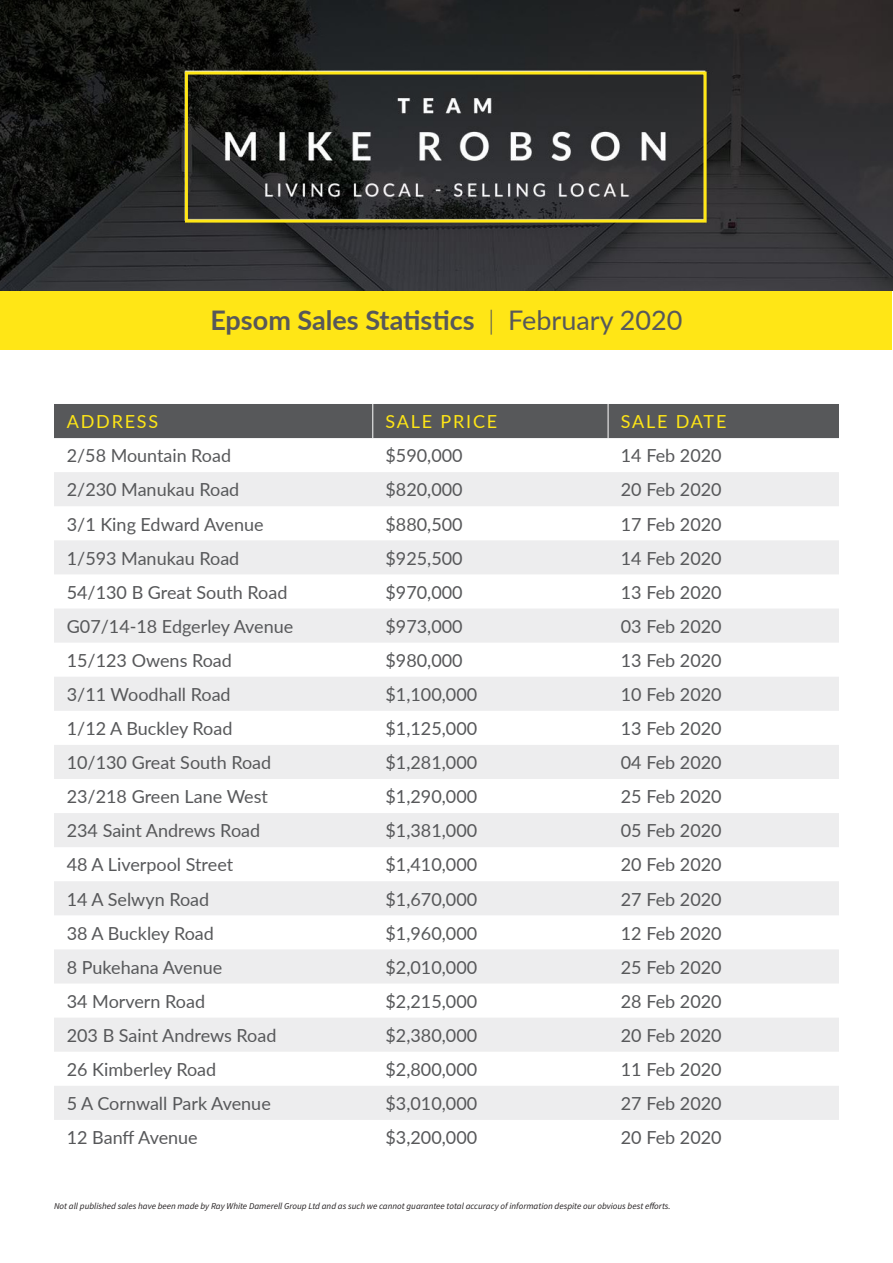
<style>
.page{position:relative;width:893px;height:1263px;background:#fff}
.page>*{position:absolute;margin:0;border:0;box-sizing:border-box;transform-origin:0 0}
.t1{font:700 27px "Lato";color:#57585a}
.t2{font:18px "Lato";color:#57585a}
.t3{font:18px "Lato";letter-spacing:.1em;color:#ffe616}
.Body_Copy_Centre{font:italic 9px "Source Sans Pro";color:#231f20}
.s1{font-weight:300}
.s2{font-weight:400}
</style>
<div class="page">
<div style="left:1px;top:290px;width:891px;height:60px;background:#ffe616"></div>
<img style="left:0;top:0;width:893px;height:290px">
<div style="left:185px;top:72px;width:522px;height:151px;border:3px solid #ffe616"></div>
<div style="left:54px;top:404px;width:785px;height:34px;background:#57585a"></div>
<svg style="left:54px;top:472px;width:785px;height:648px;fill:#ededee"></svg>
<hr style="left:372px;top:404px;width:1px;height:34px;background:#fff">
<hr style="left:608px;top:404px;width:1px;height:34px;background:#fff">
<p class="t1" style="left:210px;top:300px;width:474px">Epsom Sales Statistics <span class="s1">|</span> <span class="s2">February 2020</span></p>
<p class="t3" style="left:67px;top:409px;width:93px">ADDRESS</p>
<p class="t3" style="left:386px;top:409px;width:113px">SALE PRICE</p>
<p class="t3" style="left:621px;top:409px;width:107px">SALE DATE</p>
<p class="t2" style="left:67px;top:443px;width:166px">2/58 Mountain Road</p>
<p class="t2" style="left:386px;top:443px;width:79px">$590,000</p>
<p class="t2" style="left:621px;top:443px;width:102px">14 Feb 2020</p>
<p class="t2" style="left:67px;top:477px;width:174px">2/230 Manukau Road</p>
<p class="t2" style="left:386px;top:477px;width:79px">$820,000</p>
<p class="t2" style="left:621px;top:477px;width:102px">20 Feb 2020</p>
<p class="t2" style="left:67px;top:511px;width:198px">3/1 King Edward Avenue</p>
<p class="t2" style="left:386px;top:511px;width:79px">$880,500</p>
<p class="t2" style="left:621px;top:511px;width:102px">17 Feb 2020</p>
<p class="t2" style="left:67px;top:545px;width:174px">1/593 Manukau Road</p>
<p class="t2" style="left:386px;top:545px;width:79px">$925,500</p>
<p class="t2" style="left:621px;top:545px;width:102px">14 Feb 2020</p>
<p class="t2" style="left:67px;top:579px;width:222px">54/130 B Great South Road</p>
<p class="t2" style="left:386px;top:579px;width:79px">$970,000</p>
<p class="t2" style="left:621px;top:579px;width:102px">13 Feb 2020</p>
<p class="t2" style="left:67px;top:613px;width:228px">G07/14-18 Edgerley Avenue</p>
<p class="t2" style="left:386px;top:613px;width:79px">$973,000</p>
<p class="t2" style="left:621px;top:613px;width:102px">03 Feb 2020</p>
<p class="t2" style="left:67px;top:647px;width:167px">15/123 Owens Road</p>
<p class="t2" style="left:386px;top:647px;width:79px">$980,000</p>
<p class="t2" style="left:621px;top:647px;width:102px">13 Feb 2020</p>
<p class="t2" style="left:67px;top:681px;width:165px">3/11 Woodhall Road</p>
<p class="t2" style="left:386px;top:681px;width:93px">$1,100,000</p>
<p class="t2" style="left:621px;top:681px;width:102px">10 Feb 2020</p>
<p class="t2" style="left:67px;top:716px;width:167px">1/12 A Buckley Road</p>
<p class="t2" style="left:386px;top:716px;width:93px">$1,125,000</p>
<p class="t2" style="left:621px;top:716px;width:102px">13 Feb 2020</p>
<p class="t2" style="left:67px;top:750px;width:206px">10/130 Great South Road</p>
<p class="t2" style="left:386px;top:750px;width:93px">$1,281,000</p>
<p class="t2" style="left:621px;top:750px;width:102px">04 Feb 2020</p>
<p class="t2" style="left:67px;top:784px;width:203px">23/218 Green Lane West</p>
<p class="t2" style="left:386px;top:784px;width:93px">$1,290,000</p>
<p class="t2" style="left:621px;top:784px;width:102px">25 Feb 2020</p>
<p class="t2" style="left:67px;top:818px;width:195px">234 Saint Andrews Road</p>
<p class="t2" style="left:386px;top:818px;width:93px">$1,381,000</p>
<p class="t2" style="left:621px;top:818px;width:102px">05 Feb 2020</p>
<p class="t2" style="left:67px;top:852px;width:168px">48 A Liverpool Street</p>
<p class="t2" style="left:386px;top:852px;width:93px">$1,410,000</p>
<p class="t2" style="left:621px;top:852px;width:102px">20 Feb 2020</p>
<p class="t2" style="left:67px;top:886px;width:144px">14 A Selwyn Road</p>
<p class="t2" style="left:386px;top:886px;width:93px">$1,670,000</p>
<p class="t2" style="left:621px;top:886px;width:102px">27 Feb 2020</p>
<p class="t2" style="left:67px;top:920px;width:149px">38 A Buckley Road</p>
<p class="t2" style="left:386px;top:920px;width:93px">$1,960,000</p>
<p class="t2" style="left:621px;top:920px;width:102px">12 Feb 2020</p>
<p class="t2" style="left:67px;top:954px;width:157px">8 Pukehana Avenue</p>
<p class="t2" style="left:386px;top:954px;width:93px">$2,010,000</p>
<p class="t2" style="left:621px;top:954px;width:102px">25 Feb 2020</p>
<p class="t2" style="left:67px;top:988px;width:140px">34 Morvern Road</p>
<p class="t2" style="left:386px;top:988px;width:93px">$2,215,000</p>
<p class="t2" style="left:621px;top:988px;width:102px">28 Feb 2020</p>
<p class="t2" style="left:67px;top:1022px;width:211px">203 B Saint Andrews Road</p>
<p class="t2" style="left:386px;top:1022px;width:93px">$2,380,000</p>
<p class="t2" style="left:621px;top:1022px;width:102px">20 Feb 2020</p>
<p class="t2" style="left:67px;top:1056px;width:151px">26 Kimberley Road</p>
<p class="t2" style="left:386px;top:1056px;width:93px">$2,800,000</p>
<p class="t2" style="left:621px;top:1056px;width:102px">11 Feb 2020</p>
<p class="t2" style="left:67px;top:1091px;width:206px">5 A Cornwall Park Avenue</p>
<p class="t2" style="left:386px;top:1091px;width:93px">$3,010,000</p>
<p class="t2" style="left:621px;top:1091px;width:102px">27 Feb 2020</p>
<p class="t2" style="left:67px;top:1125px;width:133px">12 Banff Avenue</p>
<p class="t2" style="left:386px;top:1125px;width:93px">$3,200,000</p>
<p class="t2" style="left:621px;top:1125px;width:102px">20 Feb 2020</p>
<p class="Body_Copy_Centre" style="left:54px;top:1200px;width:618px">Not all published sales have been made by Ray White Damerell Group Ltd and as such we cannot guarantee total accuracy of information despite our obvious best efforts.</p>
</div>
